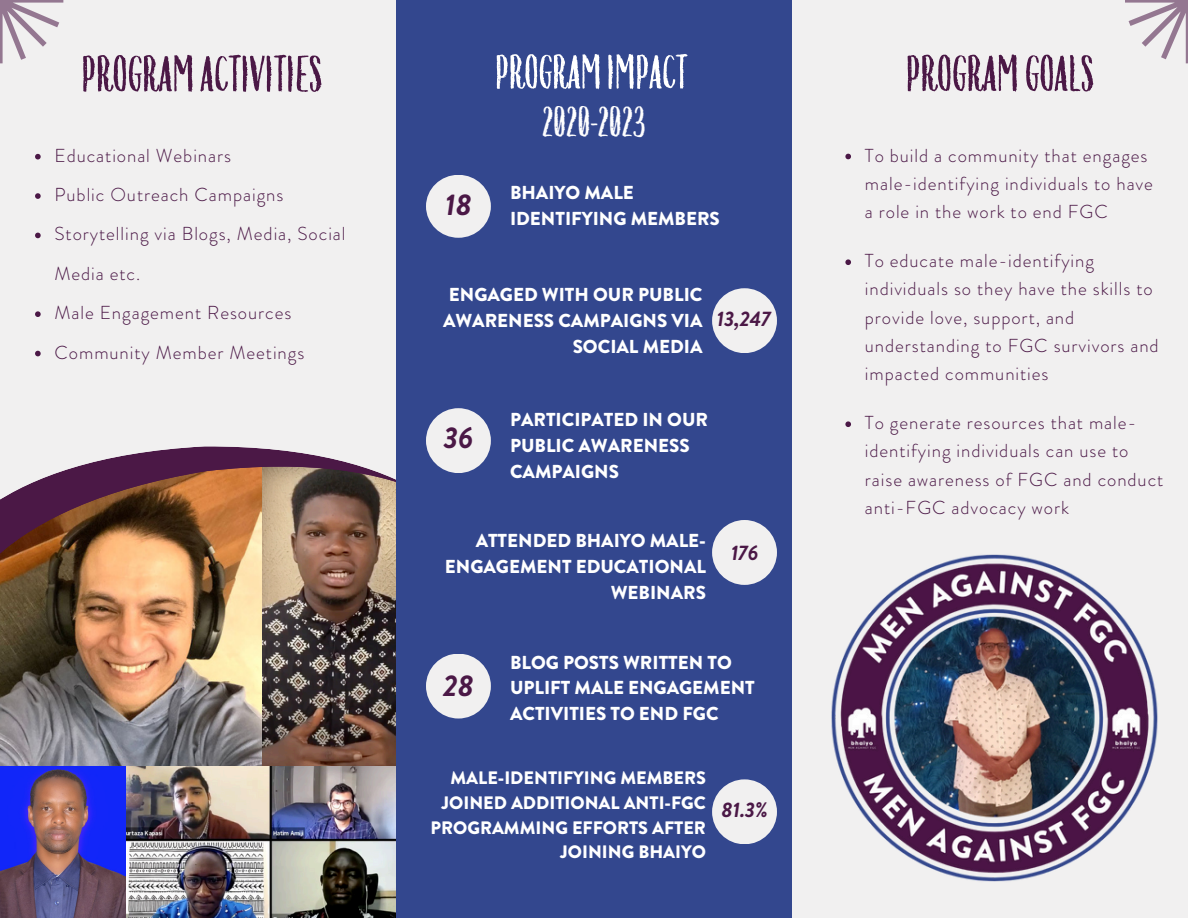
<style>
.page{position:relative;width:1188px;height:918px;background:#f1f0f0}
.page>*{position:absolute;margin:0;border:0;box-sizing:border-box;transform-origin:0 0}
.t1{font:condensed 57px "ATS Cond";color:#4b1846}
.t2{font:condensed 54px "ATS Cond";color:#fff}
.t3{font:condensed 46.5px "ATS Cond";color:#fff}
.t4{font:italic 700 30px "Brandon Grotesque";color:#4b1846}
.t5{font:italic 700 21px "Brandon Grotesque";color:#4b1846}
.t6{font:300 18.75px/28.2px "Brandon Grotesque";letter-spacing:.05em;color:#4b1846}
.t7{font:900 18.75px/25.8px "Brandon Grotesque";color:#fff}
.t8{font:900 18px/24.8px "Brandon Grotesque";color:#fff;text-align:right}
</style>
<div class="page">
<img style="left:0;top:618px;width:396px;height:300px">
<img style="left:23px;top:565px;width:373px;height:53px">
<svg style="left:0;top:565px;width:23px;height:53px"></svg>
<img style="left:0;top:446px;width:396px;height:119px">
<svg style="left:376px;top:446px;width:20px;height:109px"></svg>
<div style="left:396px;top:0;width:396px;height:918px;background:#33478e"></div>
<svg style="left:0;top:0;width:63px;height:63px"></svg>
<div style="left:712px;top:779px;width:65px;height:65px;background:#f1f0f0;border-radius:50%"></div>
<div style="left:426px;top:175px;width:65px;height:63px;background:#f1f0f0;border-radius:50%"></div>
<div style="left:712px;top:288px;width:65px;height:65px;background:#f1f0f0;border-radius:50%"></div>
<div style="left:426px;top:408px;width:65px;height:65px;background:#f1f0f0;border-radius:50%"></div>
<div style="left:426px;top:654px;width:65px;height:65px;background:#f1f0f0;border-radius:50%"></div>
<div style="left:712px;top:520px;width:65px;height:65px;background:#f1f0f0;border-radius:50%"></div>
<svg style="left:35px;top:154px;width:6px;height:5px"></svg>
<svg style="left:35px;top:193px;width:6px;height:6px"></svg>
<svg style="left:35px;top:233px;width:6px;height:5px"></svg>
<svg style="left:35px;top:311px;width:6px;height:6px"></svg>
<svg style="left:35px;top:351px;width:6px;height:5px"></svg>
<svg style="left:845px;top:154px;width:6px;height:5px"></svg>
<svg style="left:845px;top:259px;width:6px;height:6px"></svg>
<svg style="left:845px;top:421px;width:6px;height:6px"></svg>
<svg style="left:1125px;top:0;width:63px;height:63px"></svg>
<img style="left:770px;top:532px;width:388px;height:350px">
<p class="t1" style="left:81px;top:35px;width:241px">PROGRAMACTIVITIES</p>
<h1 class="t6" style="left:55px;top:141px;width:178px">Educational Webinars</h1>
<p class="t6" style="left:55px;top:181px;width:230px">Public Outreach Campaigns</p>
<h3 class="t6" style="left:55px;top:215px;width:293px;line-height:39.3px">Storytelling via Blogs, Media, Social<br>Media etc.</h3>
<h3 class="t6" style="left:55px;top:299px;width:238px">Male Engagement Resources</h3>
<h2 class="t6" style="left:55px;top:338px;width:251px">Community Member Meetings</h2>
<p class="t4" style="left:445px;top:183px;width:28px">18</p>
<p class="t2" style="left:495px;top:35px;width:194px">PROGRAMIMPACT</p>
<p class="t3" style="left:542px;top:91px;width:105px">2020-2023</p>
<p class="t7" style="left:510px;top:180px;width:211px">BHAIYO MALE<br>IDENTIFYING MEMBERS</p>
<p class="t7" style="left:443px;top:282px;width:261px;text-align:right">ENGAGED WITH OUR PUBLIC<br>AWARENESS CAMPAIGNS VIA<br>SOCIAL MEDIA</p>
<p class="t5" style="left:717px;top:304px;width:56px">13,247</p>
<h1 class="t4" style="left:444px;top:417px;width:31px">36</h1>
<h2 class="t7" style="left:510px;top:407px;width:200px">PARTICIPATED IN OUR<br>PUBLIC AWARENESS<br>CAMPAIGNS</h2>
<h3 class="t7" style="left:445px;top:528px;width:263px;text-align:right">ATTENDED BHAIYO MALE-<br>ENGAGEMENT EDUCATIONAL<br>WEBINARS</h3>
<p class="t5" style="left:731px;top:538px;width:29px">176</p>
<p class="t4" style="left:443px;top:664px;width:32px">28</p>
<h3 class="t7" style="left:510px;top:649px;width:246px">BLOG POSTS WRITTEN TO<br>UPLIFT MALE ENGAGEMENT<br>ACTIVITIES TO END FGC</h3>
<h3 class="t8" style="left:431px;top:766px;width:277px">MALE-IDENTIFYING MEMBERS<br>JOINED ADDITIONAL ANTI-FGC<br>PROGRAMMING EFFORTS AFTER<br>JOINING BHAIYO</h3>
<p class="t5" style="left:722px;top:795px;width:48px">81.3%</p>
<h3 class="t1" style="left:906px;top:34px;width:189px">PROGRAMGOALS</h3>
<h2 class="t6" style="left:865px;top:141px;width:290px">To build a community that engages male-identifying individuals to have a role in the work to end FGC</h2>
<p class="t6" style="left:865px;top:247px;width:295px">To educate male-identifying individuals so they have the skills to provide love, support, and understanding to FGC survivors and impacted communities</p>
<h1 class="t6" style="left:865px;top:409px;width:300px">To generate resources that male&shy;identifying individuals can use to raise awareness of FGC and conduct anti-FGC advocacy work</h1>
</div>
